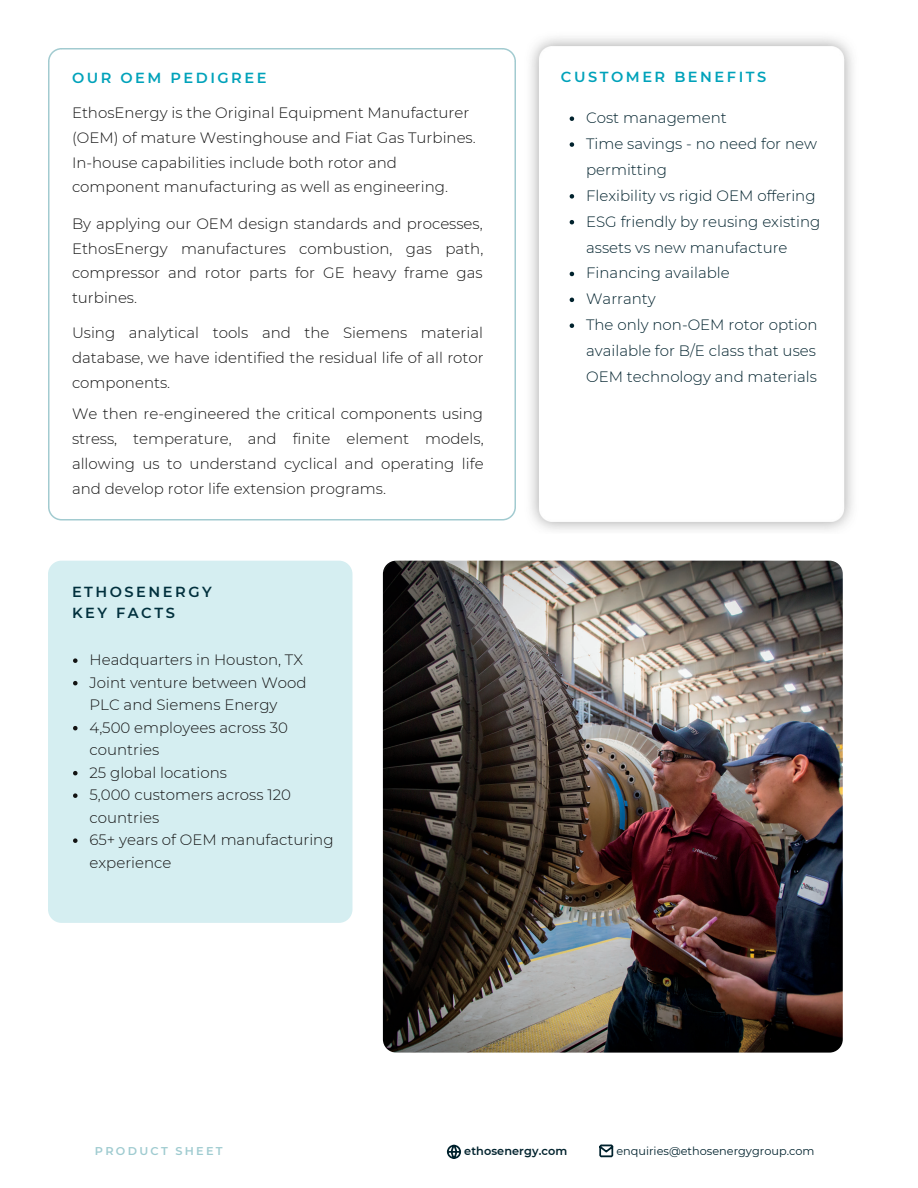
<style>
.page{position:relative;width:918px;height:1188px;background:#fff}
.page>*{position:absolute;margin:0;border:0;box-sizing:border-box;transform-origin:0 0}
.t1{font:300 15px/24.8px "Montserrat";color:#131313}
.t2{font:300 15px/25.8px "Montserrat";color:#00222d}
.t3{font:600 14.55px "Montserrat";letter-spacing:.175em;color:#00a2ba}
.t4{font:600 14.55px "Montserrat";letter-spacing:.17em;color:#01303d}
.t5{font:11.25px "Montserrat";color:#00222d}
.t6{font:600 11.25px "Montserrat";letter-spacing:.01em;color:#00222d}
.t7{font:600 11.25px "Montserrat";letter-spacing:.2em;color:#9fcbd0}
</style>
<div class="page">
<svg style="left:48px;top:48px;width:468px;height:473px"></svg>
<img style="left:383px;top:561px;width:460px;height:492px;border-radius:13px">
<svg style="left:447px;top:1145px;width:14px;height:14px"></svg>
<svg style="left:599px;top:1145px;width:14px;height:12px"></svg>
<svg style="left:570px;top:116px;width:4px;height:5px"></svg>
<svg style="left:570px;top:142px;width:4px;height:5px"></svg>
<svg style="left:570px;top:194px;width:4px;height:5px"></svg>
<svg style="left:570px;top:220px;width:4px;height:4px"></svg>
<svg style="left:570px;top:272px;width:4px;height:4px"></svg>
<svg style="left:570px;top:298px;width:4px;height:4px"></svg>
<svg style="left:570px;top:323px;width:4px;height:5px"></svg>
<div style="left:48px;top:561px;width:304px;height:362px;background:#d5eef1;border-radius:13px"></div>
<svg style="left:73px;top:658px;width:5px;height:5px"></svg>
<svg style="left:73px;top:681px;width:5px;height:4px"></svg>
<svg style="left:73px;top:726px;width:5px;height:4px"></svg>
<svg style="left:73px;top:771px;width:5px;height:4px"></svg>
<svg style="left:73px;top:793px;width:5px;height:5px"></svg>
<svg style="left:73px;top:838px;width:5px;height:5px"></svg>
<p class="t3" style="left:561px;top:68px;width:207px">CUSTOMER BENEFITS</p>
<p class="t3" style="left:72px;top:69px;width:196px">OUR OEM PEDIGREE</p>
<p class="t1" style="left:72px;top:100px;width:405px">EthosEnergy is the Original Equipment Manufacturer (OEM) of mature Westinghouse and Fiat Gas Turbines.<br>In-house capabilities include both rotor and component manufacturing as well as engineering.</p>
<p class="t2" style="left:586px;top:105px;width:142px">Cost management</p>
<p class="t2" style="left:586px;top:131px;width:232px">Time savings - no need for new permitting</p>
<p class="t2" style="left:586px;top:183px;width:231px">Flexibility vs rigid OEM offering</p>
<p class="t2" style="left:586px;top:208px;width:236px">ESG friendly by reusing existing assets vs new manufacture</p>
<p class="t2" style="left:586px;top:260px;width:145px">Financing available</p>
<p class="t2" style="left:586px;top:286px;width:71px">Warranty</p>
<p class="t2" style="left:586px;top:312px;width:233px;text-align:justify">The only non-OEM rotor option available for B/E class that uses OEM technology and materials</p>
<p class="t1" style="left:72px;top:211px;width:413px;text-align:justify">By applying our OEM design standards and processes, EthosEnergy manufactures combustion, gas path, compressor and rotor parts for GE heavy frame gas turbines.</p>
<p class="t1" style="left:72px;top:321px;width:413px;text-align:justify">Using analytical tools and the Siemens material database, we have identified the residual life of all rotor components.</p>
<p class="t1" style="left:72px;top:402px;width:413px;text-align:justify">We then re-engineered the critical components using stress, temperature, and finite element models, allowing us to understand cyclical and operating life and develop rotor life extension programs.</p>
<p class="t4" style="left:72px;top:583px;width:141px">ETHOSENERGY</p>
<p class="t4" style="left:72px;top:604px;width:104px">KEY FACTS</p>
<p class="t1" style="left:90px;top:647px;width:215px">Headquarters in Houston, TX</p>
<p class="t1" style="left:90px;top:671px;width:219px;line-height:22.5px">Joint venture between Wood<br>PLC and Siemens Energy</p>
<p class="t1" style="left:90px;top:716px;width:200px;line-height:22.5px">4,500 employees across 30 countries</p>
<p class="t1" style="left:90px;top:760px;width:139px">25 global locations</p>
<p class="t1" style="left:90px;top:784px;width:203px;line-height:22.5px">5,000 customers across 120 countries</p>
<p class="t1" style="left:90px;top:829px;width:246px;line-height:22.5px">65+ years of OEM manufacturing experience</p>
<p class="t7" style="left:95px;top:1144px;width:129px">PRODUCT SHEET</p>
<p class="t6" style="left:464px;top:1144px;width:105px">ethosenergy.com</p>
<p class="t5" style="left:616px;top:1144px;width:200px">enquiries@ethosenergygroup.com</p>
</div>
